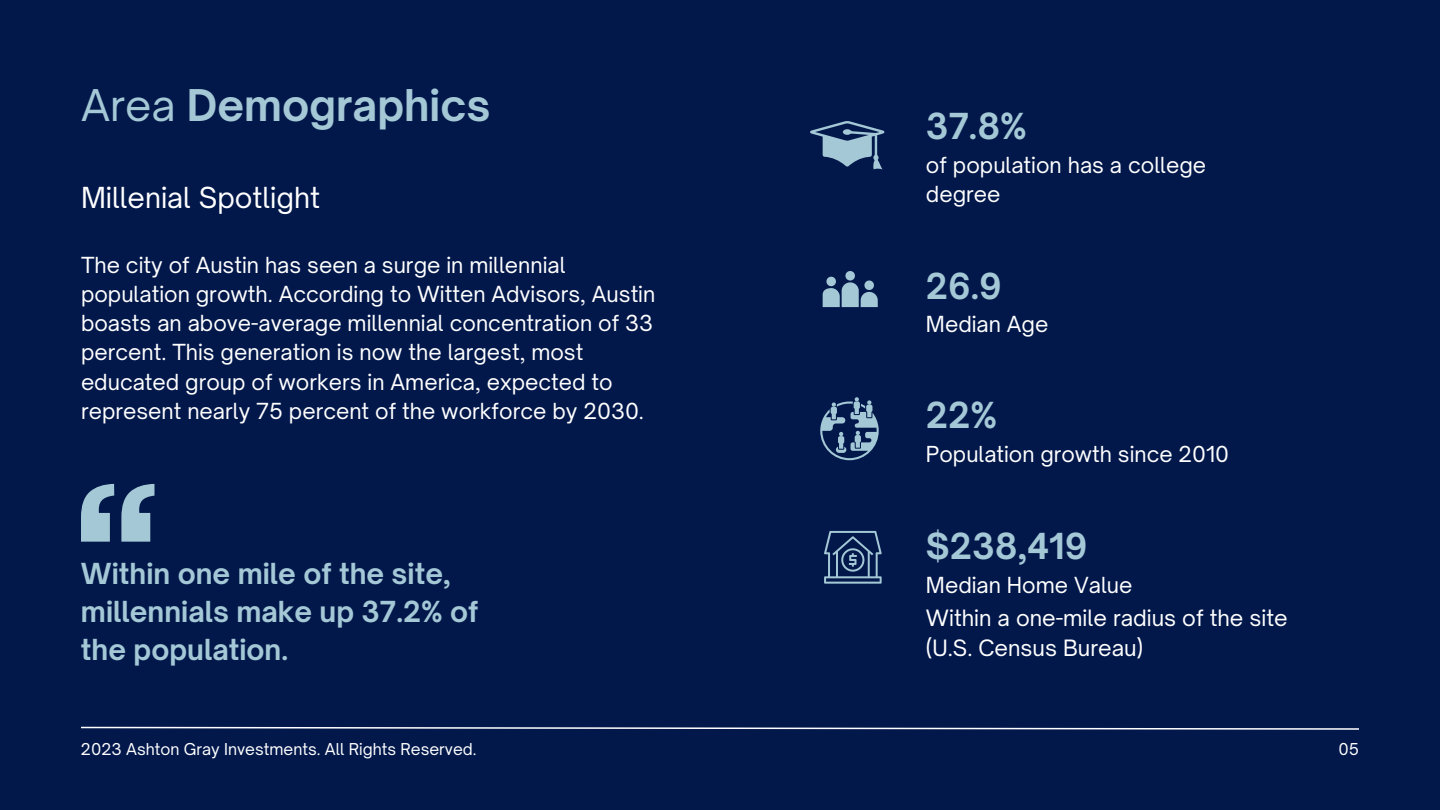
<style>
.page{position:relative;width:1440px;height:810px;background:#02184b}
.page>*{position:absolute;margin:0;border:0;box-sizing:border-box;transform-origin:0 0}
.t1{font:700 41.9px "Open Sauce One";color:#a4c8d6}
.t2{font:700 34.3px "Open Sauce One";color:#a4c8d6}
.t3{font:700 34.2px "Open Sauce One";color:#a4c8d6}
.t4{font:700 27.7px/38.2px "Open Sauce One";color:#a4c8d6}
.t5{font:27.7px "Open Sauce One";color:#fff}
.t6{font:21.6px/30px "Open Sauce One";color:#fff}
.t7{font:21.2px/29.2px "Open Sauce One";color:#fff}
.t8{font:21.1px "Open Sauce One";color:#fff}
.t9{font:15.7px "Open Sauce One";color:#fff}
.s1{font-weight:400}
</style>
<div class="page">
<svg style="left:81px;top:726px;width:1278px;height:4px"></svg>
<svg style="left:810px;top:121px;width:75px;height:48px"></svg>
<svg style="left:823px;top:271px;width:55px;height:36px"></svg>
<svg style="left:820px;top:397px;width:59px;height:63px"></svg>
<svg style="left:824px;top:531px;width:58px;height:53px"></svg>
<svg style="left:81px;top:484px;width:73px;height:58px"></svg>
<p class="t1" style="left:81px;top:79px;width:411px"><span class="s1">Area</span> Demographics</p>
<p class="t5" style="left:81px;top:180px;width:241px">Millenial Spotlight</p>
<p class="t7" style="left:81px;top:250px;width:576px">The city of Austin has seen a surge in millennial population growth. According to Witten Advisors, Austin boasts an above-average millennial concentration of 33 percent. This generation is now the largest, most educated group of workers in America, expected to represent nearly 75 percent of the workforce by 2030.</p>
<p class="t4" style="left:81px;top:554px;width:399px">Within one mile of the site, millennials make up 37.2% of the population.</p>
<p class="t9" style="left:81px;top:739px;width:397px">2023 Ashton Gray Investments. All Rights Reserved.</p>
<p class="t2" style="left:926px;top:105px;width:102px">37.8%</p>
<p class="t7" style="left:926px;top:150px;width:282px">of population has a college</p>
<p class="t7" style="left:926px;top:180px;width:76px">degree</p>
<p class="t3" style="left:926px;top:264px;width:77px">26.9</p>
<p class="t7" style="left:926px;top:309px;width:124px">Median Age</p>
<p class="t2" style="left:926px;top:394px;width:73px">22%</p>
<p class="t8" style="left:926px;top:441px;width:305px">Population growth since 2010</p>
<p class="t2" style="left:926px;top:525px;width:163px">$238,419</p>
<p class="t7" style="left:926px;top:570px;width:208px">Median Home Value</p>
<p class="t6" style="left:926px;top:602px;width:363px">Within a one-mile radius of the site (U.S. Census Bureau)</p>
<p class="t9" style="left:1338px;top:739px;width:22px">05</p>
</div>
